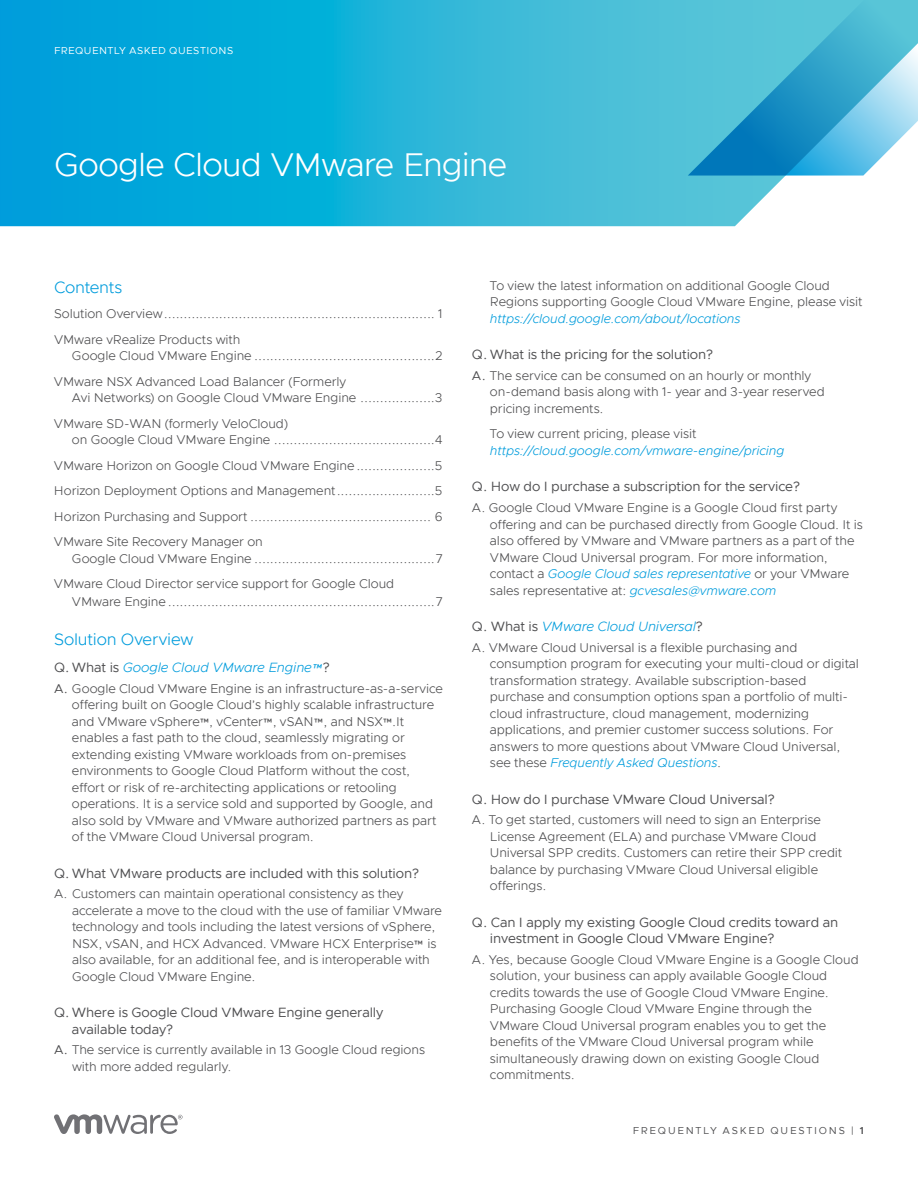
<style>
.page{position:relative;width:918px;height:1188px;background:#fff}
.page>*{position:absolute;margin:0;border:0;box-sizing:border-box;transform-origin:0 0}
.t1{font:300 33px "Metropolis";letter-spacing:-.025em;color:#fff}
.t2{font:300 16.5px "Metropolis";letter-spacing:-.01em;color:#009cdc}
.t3{font:13.5px/16.5px "Metropolis";letter-spacing:-.01em;color:#4d4d4f}
.t4{font:italic 300 13.5px "Metropolis";letter-spacing:-.01em;color:#009cdc}
.t5{font:300 12.75px/16.5px "Metropolis";letter-spacing:-.005em;color:#4d4d4f}
.t6{font:italic 300 12.75px "Metropolis";letter-spacing:-.005em;color:#009cdc}
.t7{font:10.2px "Metropolis";letter-spacing:.17em;color:#4d4d4f}
.t8{font:10.2px "Metropolis";letter-spacing:.04em;color:#fff}
.s1{font-weight:400;font-style:normal;color:#4d4d4f}
.s2{font-weight:400}
.s3{font-style:italic;color:#009cdc}
.s4{font-weight:600}
</style>
<div class="page">
<svg style="left:54px;top:1114px;width:129px;height:20px"></svg>
<svg style="left:0;top:0;width:785px;height:226px;background:#20b1d9"></svg>
<svg style="left:688px;top:0;width:230px;height:176px;background:#4fb7d6"></svg>
<p class="t8" style="left:54px;top:44px;width:181px">FREQUENTLY ASKED QUESTIONS</p>
<h1 class="t1" style="left:54px;top:144px;width:455px">Google Cloud VMware Engine</h1>
<p class="t2" style="left:54px;top:277px;width:70px">Contents</p>
<p class="t5" style="left:54px;top:301px;width:390px;line-height:25.5px">Solution Overview..................................................................... 1<br>VMware vRealize Products with</p>
<p class="t5" style="left:54px;top:343px;width:390px;line-height:25.5px;text-indent:18px">Google Cloud VMware Engine ..............................................2<br>VMware NSX Advanced Load Balancer (Formerly</p>
<p class="t5" style="left:54px;top:385px;width:390px;line-height:25.5px;text-indent:18px">Avi Networks) on Google Cloud VMware Engine ...................3<br>VMware SD-WAN (formerly VeloCloud)</p>
<p class="t5" style="left:54px;top:427px;width:390px;line-height:25.5px;text-align:justify;text-indent:18px">on Google Cloud VMware Engine .........................................4<br>VMware Horizon on Google Cloud VMware Engine....................5<br>Horizon Deployment Options and Management.........................5<br>Horizon Purchasing and Support .............................................. 6<br>VMware Site Recovery Manager on</p>
<p class="t5" style="left:54px;top:546px;width:390px;line-height:25.5px;text-indent:18px">Google Cloud VMware Engine ..............................................7<br>VMware Cloud Director service support for Google Cloud</p>
<p class="t5" style="left:72px;top:593px;width:372px">VMware Engine ....................................................................7</p>
<p class="t2" style="left:54px;top:629px;width:141px">Solution Overview</p>
<p class="t4" style="left:54px;top:659px;width:277px"><span class="s1">Q. What is</span> Google Cloud VMware Engine™<span class="s1">?</span></p>
<p class="t5" style="left:72px;top:680px;width:373px;text-indent:-18px"><span class="s2">A.</span> Google Cloud VMware Engine is an infrastructure-as-a-service offering built on Google Cloud’s highly scalable infrastructure and VMware vSphere™, vCenter™, vSAN™, and NSX™.It enables a fast path to the cloud, seamlessly migrating or extending existing VMware workloads from on-premises environments to Google Cloud Platform without the cost, effort or risk of re-architecting applications or retooling operations. It is a service sold and supported by Google, and also sold by VMware and VMware authorized partners as part of the VMware Cloud Universal program.</p>
<p class="t3" style="left:54px;top:865px;width:367px">Q. What VMware products are included with this solution?</p>
<p class="t5" style="left:72px;top:886px;width:372px;text-indent:-18px">A. Customers can maintain operational consistency as they accelerate a move to the cloud with the use of familiar VMware technology and tools including the latest versions of vSphere, NSX, vSAN, and HCX Advanced. VMware HCX Enterprise™ is also available, for an additional fee, and is interoperable with Google Cloud VMware Engine.</p>
<p class="t3" style="left:72px;top:1004px;width:313px;text-indent:-18px">Q. Where is Google Cloud VMware Engine generally available today?</p>
<p class="t5" style="left:72px;top:1042px;width:355px;text-indent:-18px"><span class="s2">A.</span> The service is currently available in 13 Google Cloud regions with more added regularly.</p>
<p class="t5" style="left:490px;top:277px;width:374px">To view the latest information on additional Google Cloud<br>Regions supporting Google Cloud VMware Engine, please visit</p>
<p class="t6" style="left:490px;top:311px;width:252px">https://cloud.google.com/about/locations</p>
<p class="t3" style="left:472px;top:346px;width:243px">Q. What is the pricing for the solution?</p>
<p class="t5" style="left:490px;top:367px;width:336px;text-indent:-18px"><span class="s2">A.</span> The service can be consumed on an hourly or monthly on-demand basis along with 1- year and 3-year reserved pricing increments.</p>
<p class="t5" style="left:490px;top:426px;width:208px">To view current pricing, please visit</p>
<p class="t6" style="left:490px;top:443px;width:296px">https://cloud.google.com/vmware-engine/pricing</p>
<p class="t3" style="left:472px;top:478px;width:330px">Q. How do I purchase a subscription for the service?</p>
<p class="t5" style="left:490px;top:499px;width:374px;text-indent:-18px">A. Google Cloud VMware Engine is a Google Cloud first party offering and can be purchased directly from Google Cloud. It is also offered by VMware and VMware partners as a part of the VMware Cloud Universal program. For more information, contact a <span class="s3">Google Cloud sales representative</span> or your VMware sales representative at: <span class="s3">gcvesales@vmware.com</span></p>
<p class="t4" style="left:472px;top:618px;width:232px"><span class="s1">Q. What is</span> VMware Cloud Universal<span class="s1">?</span></p>
<p class="t5" style="left:490px;top:639px;width:371px;text-indent:-18px">A. VMware Cloud Universal is a flexible purchasing and consumption program for executing your multi-cloud or digital transformation strategy. Available subscription-based purchase and consumption options span a portfolio of multi&shy;cloud infrastructure, cloud management, modernizing applications, and premier customer success solutions. For answers to more questions about VMware Cloud Universal, see these <span class="s3">Frequently Asked Questions</span>.</p>
<p class="t3" style="left:472px;top:791px;width:304px">Q. How do I purchase VMware Cloud Universal?</p>
<p class="t5" style="left:490px;top:812px;width:354px;text-indent:-18px">A. To get started, customers will need to sign an Enterprise License Agreement (ELA) and purchase VMware Cloud Universal SPP credits. Customers can retire their SPP credit balance by purchasing VMware Cloud Universal eligible offerings.</p>
<p class="t3" style="left:490px;top:914px;width:350px;text-indent:-18px">Q. Can I apply my existing Google Cloud credits toward an investment in Google Cloud VMware Engine?</p>
<p class="t5" style="left:490px;top:951px;width:370px;text-indent:-18px">A. Yes, because Google Cloud VMware Engine is a Google Cloud solution, your business can apply available Google Cloud credits towards the use of Google Cloud VMware Engine.<br>Purchasing Google Cloud VMware Engine through the VMware Cloud Universal program enables you to get the benefits of the VMware Cloud Universal program while simultaneously drawing down on existing Google Cloud commitments.</p>
<p class="t7" style="left:633px;top:1124px;width:233px">FREQUENTLY ASKED QUESTIONS | <span class="s4">1</span></p>
</div>
